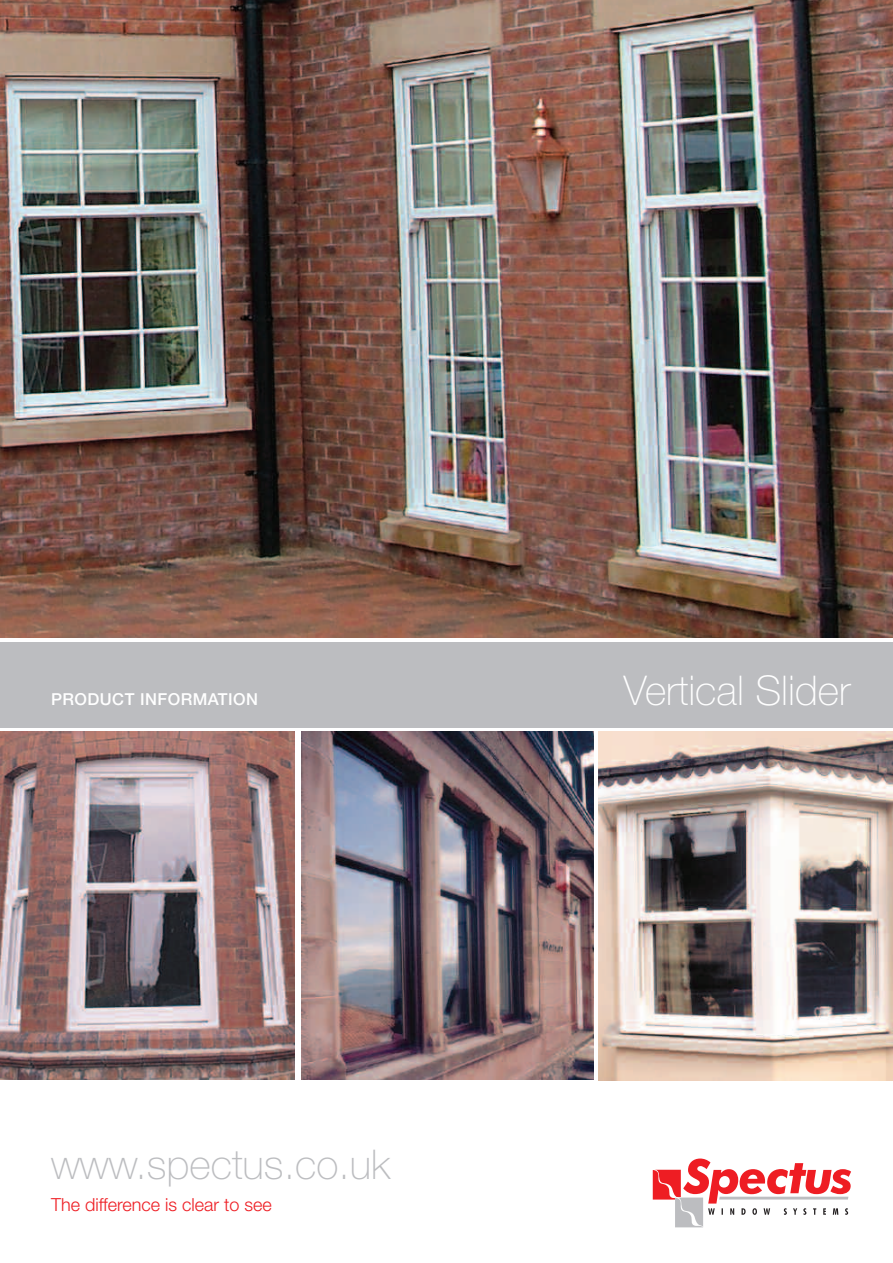
<style>
.page{position:relative;width:893px;height:1263px;background:#fff}
.page>*{position:absolute;margin:0;border:0;box-sizing:border-box;transform-origin:0 0}
.t1{font:100 41.1px "Helvetica Neue";color:#bcbdc0}
.t2{font:100 41.1px "Helvetica Neue";color:#fff}
.t3{font:300 18px "Helvetica Neue";color:#ee1d23}
.t4{font:500 16.5px "Helvetica Neue";letter-spacing:.03em;color:#fff}
</style>
<div class="page">
<img style="left:0;top:0;width:893px;height:638px">
<div style="left:0;top:642px;width:893px;height:85px;background:#bcbdc0"></div>
<svg style="left:653px;top:1158px;width:198px;height:69px"></svg>
<img style="left:0;top:731px;width:295px;height:349px">
<img style="left:301px;top:731px;width:293px;height:349px">
<img style="left:598px;top:732px;width:295px;height:348px">
<p class="t4" style="left:51px;top:693px;width:209px">PRODUCT INFORMATION</p>
<h1 class="t1" style="left:51px;top:1149px;width:341px">www.spectus.co.uk</h1>
<p class="t3" style="left:51px;top:1198px;width:222px">The difference is clear to see</p>
<h1 class="t2" style="left:624px;top:675px;width:228px">Vertical Slider</h1>
</div>
